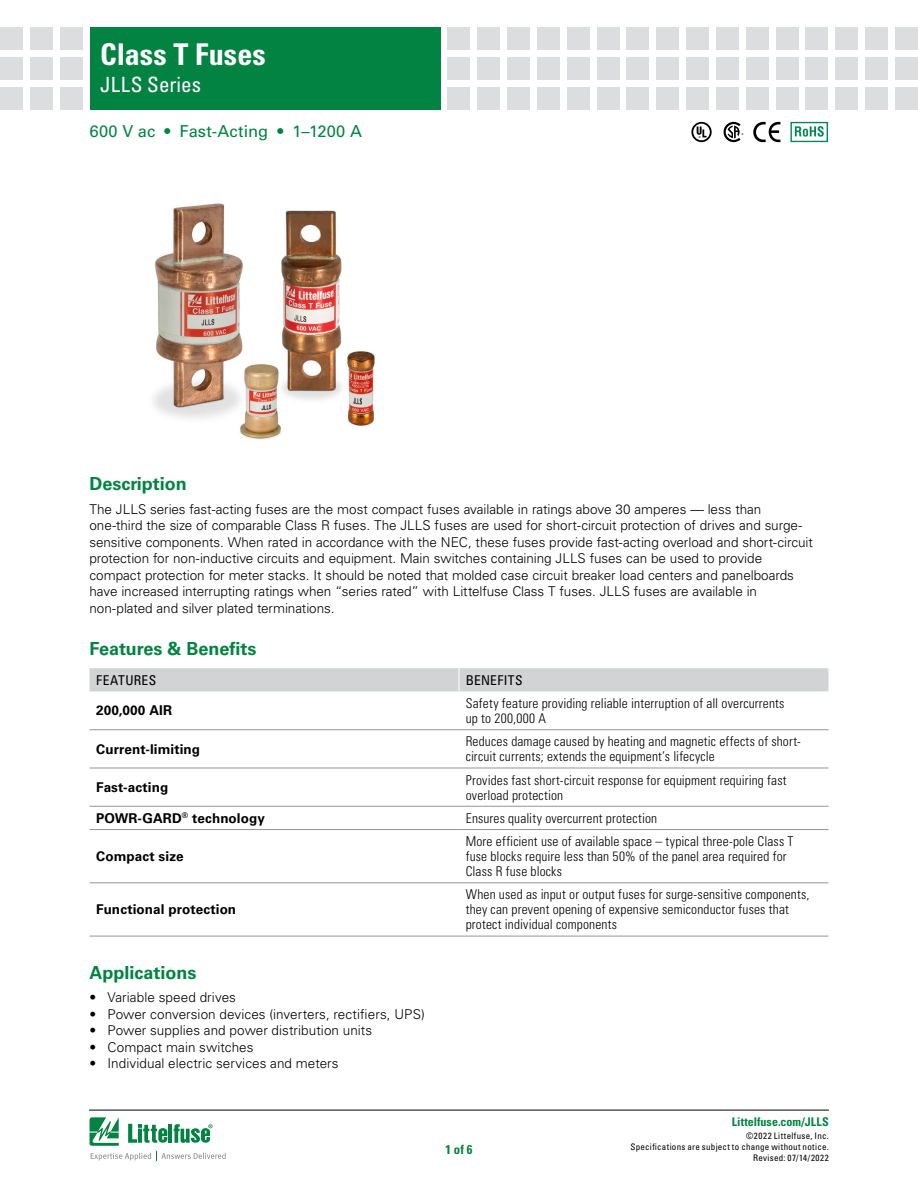
<style>
.page{position:relative;width:918px;height:1188px;background:#fff}
.page>*{position:absolute;margin:0;border:0;box-sizing:border-box;transform-origin:0 0}
.t1{font:700 condensed 30px "Univers LT Std";letter-spacing:.005em;color:#fff}
.t2{font:condensed 21px "Univers LT Std";letter-spacing:.005em;color:#fff}
.FACTS_HEAD{font:700 18px "Univers LT Std";color:#028342}
.PRODUCT_SUBHEAD{font:16.5px "Univers LT Std";letter-spacing:.005em;color:#028342}
.Body_1{font:300 13.5px/16.5px "Univers LT Std";letter-spacing:-.005em;color:#000}
.Benefit_column_text{font:300 condensed 13.5px/15px "Univers LT Std";letter-spacing:.01em;color:#000}
.Feature_column_text{font:700 13.5px "Univers LT Std";letter-spacing:.005em;color:#000}
.F___B_header_text{font:condensed 13.5px "Univers LT Std";letter-spacing:.025em;color:#000}
.t3{font:700 condensed 12.75px "Univers LT Std";color:#028342}
.t4{font:700 condensed 12px "Univers LT Std";letter-spacing:.005em;color:#028342}
.t5{font:condensed 9px/10.8px "Univers LT Std";letter-spacing:.03em;color:#000;text-align:right}
</style>
<div class="page">
<hr style="left:89px;top:1110px;width:740px;height:1px;background:#000">
<div style="left:90px;top:27px;width:351px;height:82px;background:#028342"></div>
<div style="left:60px;top:27px;width:23px;height:23px;background:#dcddde"></div>
<div style="left:60px;top:57px;width:23px;height:23px;background:#dcddde"></div>
<div style="left:60px;top:87px;width:23px;height:22px;background:#dcddde"></div>
<div style="left:30px;top:27px;width:23px;height:23px;background:#dcddde"></div>
<div style="left:30px;top:57px;width:23px;height:23px;background:#dcddde"></div>
<div style="left:30px;top:87px;width:23px;height:22px;background:#dcddde"></div>
<div style="left:0;top:27px;width:23px;height:23px;background:#dcddde"></div>
<div style="left:0;top:57px;width:23px;height:23px;background:#dcddde"></div>
<div style="left:0;top:87px;width:23px;height:22px;background:#dcddde"></div>
<div style="left:448px;top:27px;width:22px;height:23px;background:#dcddde"></div>
<div style="left:448px;top:57px;width:22px;height:23px;background:#dcddde"></div>
<div style="left:448px;top:87px;width:22px;height:22px;background:#dcddde"></div>
<div style="left:477px;top:27px;width:23px;height:23px;background:#dcddde"></div>
<div style="left:477px;top:57px;width:23px;height:23px;background:#dcddde"></div>
<div style="left:477px;top:87px;width:23px;height:22px;background:#dcddde"></div>
<div style="left:507px;top:27px;width:23px;height:23px;background:#dcddde"></div>
<div style="left:507px;top:57px;width:23px;height:23px;background:#dcddde"></div>
<div style="left:507px;top:87px;width:23px;height:22px;background:#dcddde"></div>
<div style="left:537px;top:27px;width:23px;height:23px;background:#dcddde"></div>
<div style="left:537px;top:57px;width:23px;height:23px;background:#dcddde"></div>
<div style="left:537px;top:87px;width:23px;height:22px;background:#dcddde"></div>
<div style="left:567px;top:27px;width:23px;height:23px;background:#dcddde"></div>
<div style="left:567px;top:57px;width:23px;height:23px;background:#dcddde"></div>
<div style="left:567px;top:87px;width:23px;height:22px;background:#dcddde"></div>
<div style="left:597px;top:27px;width:23px;height:23px;background:#dcddde"></div>
<div style="left:597px;top:57px;width:23px;height:23px;background:#dcddde"></div>
<div style="left:597px;top:87px;width:23px;height:22px;background:#dcddde"></div>
<div style="left:627px;top:27px;width:22px;height:23px;background:#dcddde"></div>
<div style="left:627px;top:57px;width:22px;height:23px;background:#dcddde"></div>
<div style="left:627px;top:87px;width:22px;height:22px;background:#dcddde"></div>
<div style="left:656px;top:27px;width:23px;height:23px;background:#dcddde"></div>
<div style="left:656px;top:57px;width:23px;height:23px;background:#dcddde"></div>
<div style="left:656px;top:87px;width:23px;height:22px;background:#dcddde"></div>
<div style="left:686px;top:27px;width:23px;height:23px;background:#dcddde"></div>
<div style="left:686px;top:57px;width:23px;height:23px;background:#dcddde"></div>
<div style="left:686px;top:87px;width:23px;height:22px;background:#dcddde"></div>
<div style="left:716px;top:27px;width:23px;height:23px;background:#dcddde"></div>
<div style="left:716px;top:57px;width:23px;height:23px;background:#dcddde"></div>
<div style="left:716px;top:87px;width:23px;height:22px;background:#dcddde"></div>
<div style="left:746px;top:27px;width:23px;height:23px;background:#dcddde"></div>
<div style="left:746px;top:57px;width:23px;height:23px;background:#dcddde"></div>
<div style="left:746px;top:87px;width:23px;height:22px;background:#dcddde"></div>
<div style="left:805px;top:27px;width:23px;height:23px;background:#dcddde"></div>
<div style="left:805px;top:57px;width:23px;height:23px;background:#dcddde"></div>
<div style="left:805px;top:87px;width:23px;height:22px;background:#dcddde"></div>
<div style="left:776px;top:27px;width:22px;height:23px;background:#dcddde"></div>
<div style="left:776px;top:57px;width:22px;height:23px;background:#dcddde"></div>
<div style="left:776px;top:87px;width:22px;height:22px;background:#dcddde"></div>
<div style="left:835px;top:27px;width:23px;height:23px;background:#dcddde"></div>
<div style="left:835px;top:57px;width:23px;height:23px;background:#dcddde"></div>
<div style="left:835px;top:87px;width:23px;height:22px;background:#dcddde"></div>
<div style="left:865px;top:27px;width:23px;height:23px;background:#dcddde"></div>
<div style="left:865px;top:57px;width:23px;height:23px;background:#dcddde"></div>
<div style="left:865px;top:87px;width:23px;height:22px;background:#dcddde"></div>
<div style="left:895px;top:27px;width:23px;height:23px;background:#dcddde"></div>
<div style="left:895px;top:57px;width:23px;height:23px;background:#dcddde"></div>
<div style="left:895px;top:87px;width:23px;height:22px;background:#dcddde"></div>
<svg style="left:90px;top:1117px;width:136px;height:44px"></svg>
<div style="left:90px;top:668px;width:738px;height:23px;background:#d1d3d4"></div>
<hr style="left:90px;top:729px;width:369px;height:1px;background:#939598">
<hr style="left:459px;top:729px;width:369px;height:1px;background:#939598">
<hr style="left:90px;top:768px;width:369px;height:1px;background:#939598">
<hr style="left:459px;top:768px;width:369px;height:1px;background:#939598">
<hr style="left:90px;top:806px;width:369px;height:1px;background:#939598">
<hr style="left:459px;top:806px;width:369px;height:1px;background:#939598">
<hr style="left:90px;top:829px;width:369px;height:1px;background:#939598">
<hr style="left:459px;top:829px;width:369px;height:1px;background:#939598">
<hr style="left:90px;top:882px;width:369px;height:1px;background:#939598">
<hr style="left:459px;top:882px;width:369px;height:1px;background:#939598">
<hr style="left:90px;top:936px;width:369px;height:1px;background:#939598">
<hr style="left:459px;top:936px;width:369px;height:1px;background:#939598">
<svg style="left:795px;top:126px;width:29px;height:11px"></svg>
<div style="left:791px;top:122px;width:37px;height:20px;border:1px solid #008752"></div>
<svg style="left:753px;top:122px;width:27px;height:20px"></svg>
<svg style="left:691px;top:122px;width:21px;height:20px"></svg>
<svg style="left:724px;top:122px;width:19px;height:20px"></svg>
<img style="left:153px;top:203px;width:222px;height:237px">
<h1 class="t1" style="left:100px;top:36px;width:167px">Class T Fuses</h1>
<h2 class="t2" style="left:100px;top:71px;width:102px">JLLS Series</h2>
<p class="PRODUCT_SUBHEAD" style="left:90px;top:122px;width:274px">600 V ac • Fast-Acting • 1–1200 A</p>
<p class="FACTS_HEAD" style="left:90px;top:474px;width:99px">Description</p>
<p class="Body_1" style="left:90px;top:501px;width:725px">The JLLS series fast-acting fuses are the most compact fuses available in ratings above 30 amperes — less than one-third the size of comparable Class R fuses. The JLLS fuses are used for short-circuit protection of drives and surge&shy;sensitive components. When rated in accordance with the NEC, these fuses provide fast-acting overload and short-circuit protection for non-inductive circuits and equipment. Main switches containing JLLS fuses can be used to provide compact protection for meter stacks. It should be noted that molded case circuit breaker load centers and panelboards have increased interrupting ratings when “series rated” with Littelfuse Class T fuses. JLLS fuses are available in non-plated and silver plated terminations.</p>
<p class="FACTS_HEAD" style="left:90px;top:638px;width:168px">Features &amp; Benefits</p>
<p class="F___B_header_text" style="left:96px;top:671px;width:61px">FEATURES</p>
<p class="F___B_header_text" style="left:466px;top:671px;width:58px">BENEFITS</p>
<p class="Feature_column_text" style="left:96px;top:703px;width:77px">200,000 AIR</p>
<p class="Benefit_column_text" style="left:466px;top:696px;width:320px">Safety feature providing reliable interruption of all overcurrents up to 200,000 A</p>
<p class="Feature_column_text" style="left:96px;top:741px;width:105px">Current-limiting</p>
<p class="Benefit_column_text" style="left:466px;top:734px;width:337px">Reduces damage caused by heating and magnetic effects of short&shy;circuit currents; extends the equipment’s lifecycle</p>
<p class="Feature_column_text" style="left:96px;top:779px;width:74px">Fast-acting</p>
<p class="Benefit_column_text" style="left:466px;top:772px;width:322px">Provides fast short-circuit response for equipment requiring fast overload protection</p>
<p class="Feature_column_text" style="left:96px;top:810px;width:170px">POWR-GARD<sup>®</sup> technology</p>
<p class="Benefit_column_text" style="left:466px;top:811px;width:193px">Ensures quality overcurrent protection</p>
<p class="Feature_column_text" style="left:96px;top:848px;width:89px">Compact size</p>
<p class="Benefit_column_text" style="left:466px;top:834px;width:329px">More efficient use of available space – typical three-pole Class T fuse blocks require less than 50% of the panel area required for<br>Class R fuse blocks</p>
<p class="Feature_column_text" style="left:96px;top:902px;width:141px">Functional protection</p>
<p class="FACTS_HEAD" style="left:90px;top:962px;width:109px">Applications</p>
<p class="Body_1" style="left:90px;top:989px;width:148px">• Variable speed drives</p>
<p class="Body_1" style="left:90px;top:1005px;width:337px">• Power conversion devices (inverters, rectifiers, UPS)</p>
<p class="Body_1" style="left:90px;top:1022px;width:284px">• Power supplies and power distribution units</p>
<p class="Body_1" style="left:90px;top:1038px;width:166px">• Compact main switches</p>
<p class="Body_1" style="left:90px;top:1055px;width:251px">• Individual electric services and meters</p>
<p class="Benefit_column_text" style="left:466px;top:887px;width:345px">When used as input or output fuses for surge-sensitive components, they can prevent opening of expensive semiconductor fuses that protect individual components</p>
<p class="t3" style="left:445px;top:1142px;width:29px">1 of 6</p>
<p class="t4" style="left:732px;top:1115px;width:99px">Littelfuse.com/JLLS</p>
<p class="t5" style="left:631px;top:1131px;width:200px">©2022 Littelfuse, Inc.<br>Specifications are subject to change without notice.<br>Revised: 07/14/2022</p>
</div>
